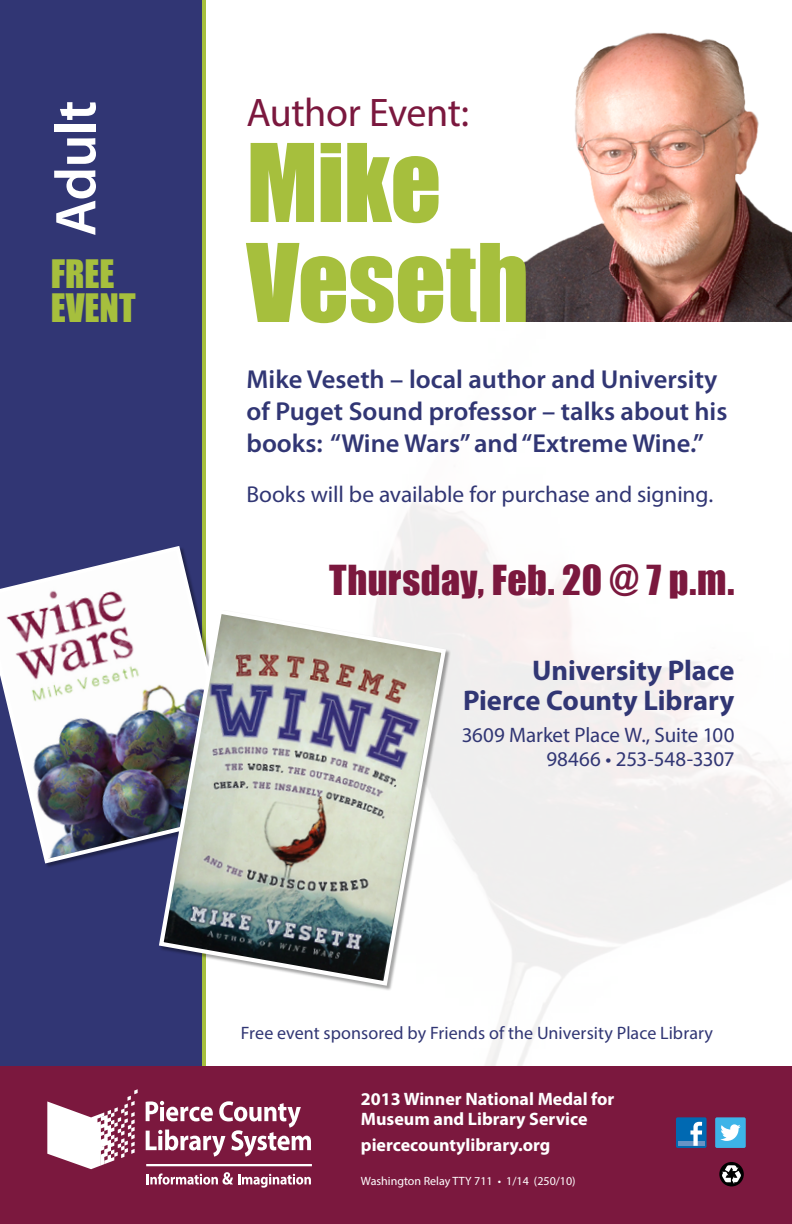
<style>
.page{position:relative;width:792px;height:1224px;background:#fff}
.page>*{position:absolute;margin:0;border:0;box-sizing:border-box;transform-origin:0 0}
.t1{font:100px/100px "Impact";letter-spacing:-.005em;color:#a6bf3d}
.t2{font:600 58px "Myriad Pro";letter-spacing:-.01em;color:#fff}
.t3{font:40px "Myriad Pro";letter-spacing:-.015em;color:#7b183e}
.t4{font:38px "Impact";letter-spacing:.015em;color:#7b183e}
.t5{font:36px/34px "Impact";color:#a6bf3d}
.t6{font:700 28.4px/30px "Myriad Pro";letter-spacing:-.005em;color:#313674;text-align:right}
.t7{font:600 26px/32px "Myriad Pro";color:#313674}
.t8{font:23px "Myriad Pro";letter-spacing:-.01em;color:#313674}
.t9{font:21px/24px "Myriad Pro";letter-spacing:-.005em;color:#313674;text-align:right}
.t10{font:700 18px/20px "Myriad Pro";color:#fff}
.t11{font:18px "Myriad Pro";letter-spacing:.005em;color:#313674}
.t12{font:12px "Myriad Pro";color:#fff}
</style>
<div class="page">
<img style="left:508px;top:32px;width:284px;height:290px">
<div style="left:166px;top:0;width:40px;height:1067px;background:#a6bf3d"></div>
<div style="left:0;top:0;width:202px;height:1089px;background:#313674"></div>
<div style="left:0;top:1066px;width:792px;height:158px;background:#7b183e"></div>
<hr style="left:146px;top:1164px;width:166px;height:2px;background:#fff">
<svg style="left:147px;top:1172px;width:164px;height:16px"></svg>
<svg style="left:146px;top:1101px;width:165px;height:56px"></svg>
<svg style="left:47px;top:1089px;width:91px;height:80px"></svg>
<svg style="left:719px;top:1162px;width:25px;height:24px"></svg>
<svg style="left:722px;top:1165px;width:19px;height:19px"></svg>
<div style="left:676px;top:1117px;width:31px;height:31px;background:#0069b2;border-radius:2px"></div>
<div style="left:678px;top:1141px;width:26px;height:5px;background:#6793c6"></div>
<svg style="left:690px;top:1122px;width:12px;height:24px"></svg>
<svg style="left:715px;top:1117px;width:31px;height:31px"></svg>
<img style="left:0;top:546px;width:197px;height:320px">
<img style="left:157px;top:607px;width:291px;height:381px">
<h2 class="t2" style="left:39px;top:236px;width:137px;rotate:-90deg">Adult</h2>
<h3 class="t5" style="left:51px;top:256px;width:81px">FREE event</h3>
<h3 class="t3" style="left:246px;top:88px;width:224px">Author Event:</h3>
<h1 class="t1" style="left:246px;top:130px;width:284px">Mike<br>Veseth</h1>
<p class="t7" style="left:246px;top:363px;width:482px">Mike Veseth – local author and University of Puget Sound professor – talks about his books: “Wine Wars” and “Extreme Wine.”</p>
<p class="t8" style="left:246px;top:480px;width:468px">Books will be available for purchase and signing.</p>
<h3 class="t4" style="left:329px;top:551px;width:407px">Thursday, Feb. 20 @ 7 p.m.</h3>
<p class="t6" style="left:463px;top:654px;width:273px">University Place<br>Pierce County Library</p>
<p class="t9" style="left:462px;top:722px;width:274px">3609 Market Place W., Suite 100<br>98466 • 253-548-3307</p>
<p class="t11" style="left:241px;top:1022px;width:474px">Free event sponsored by Friends of the University Place Library</p>
<p class="t10" style="left:361px;top:1088px;width:255px">2013 Winner National Medal for<br>Museum and Library Service</p>
<p class="t10" style="left:361px;top:1134px;width:191px">piercecountylibrary.org</p>
<p class="t12" style="left:361px;top:1174px;width:216px">Washington Relay TTY 711 • 1/14 (250/10)</p>
</div>
